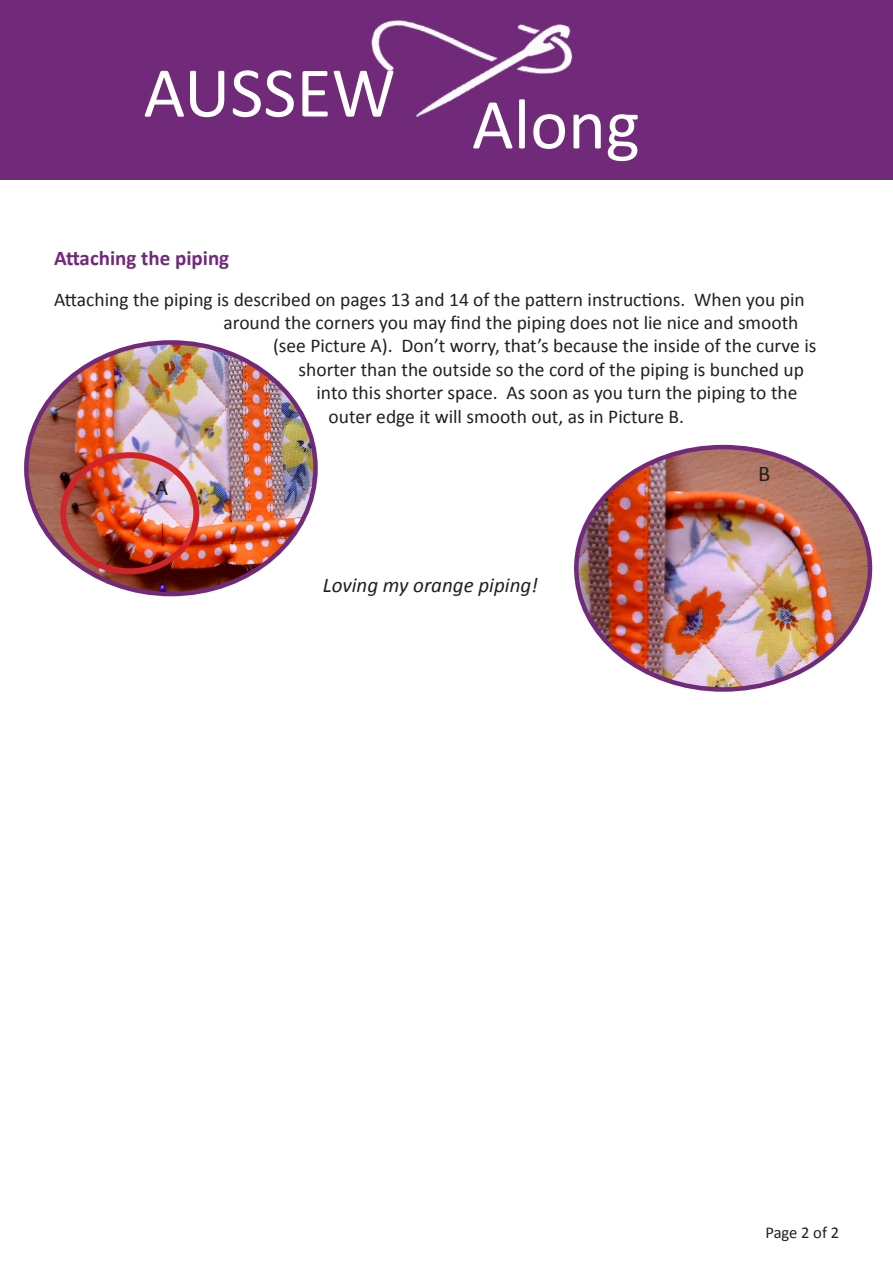
<style>
.page{position:relative;width:893px;height:1263px;background:#fff}
.page>*{position:absolute;margin:0;border:0;box-sizing:border-box;transform-origin:0 0}
.t1{font:72px "Calibri";color:#fff}
.t2{font:22.5px "Calibri";color:#231f20}
.t3{font:italic 21px "Calibri";color:#231f20}
.t4{font:700 21px "Calibri";color:#71297a}
.t5{font:19.5px "Calibri";color:#231f20}
.t6{font:16.5px "Calibri";letter-spacing:-.005em;color:#231f20}
</style>
<div class="page">
<div style="left:0;top:0;width:893px;height:179px;background:#71297a"></div>
<img style="left:371px;top:20px;width:202px;height:97px">
<img style="left:26px;top:342px;width:289px;height:252px">
<div style="left:60px;top:452px;width:139px;height:122px;border:6px solid #d1232a;border-radius:50%"></div>
<img style="left:576px;top:447px;width:294px;height:242px">
<h1 class="t1" style="left:144px;top:43px;width:498px">AUSSEW Along</h1>
<p class="t4" style="left:54px;top:243px;width:177px">Attaching the piping</p>
<p class="t5" style="left:54px;top:286px;width:752px">Attaching the piping is described on pages 13 and 14 of the pattern instructions. When you pin</p>
<p class="t5" style="left:224px;top:309px;width:576px">around the corners you may find the piping does not lie nice and smooth</p>
<p class="t5" style="left:273px;top:332px;width:545px">(see Picture A). Don’t worry, that’s because the inside of the curve is</p>
<p class="t5" style="left:298px;top:356px;width:507px">shorter than the outside so the cord of the piping is bunched up</p>
<p class="t5" style="left:316px;top:379px;width:482px">into this shorter space. As soon as you turn the piping to the</p>
<p class="t5" style="left:328px;top:403px;width:357px">outer edge it will smooth out, as in Picture B.</p>
<p class="t2" style="left:155px;top:472px;width:15px">A</p>
<p class="t3" style="left:323px;top:570px;width:217px">Loving my orange piping!</p>
<p class="t2" style="left:758px;top:458px;width:14px">B</p>
<p class="t6" style="left:765px;top:1221px;width:75px">Page 2 of 2</p>
</div>
